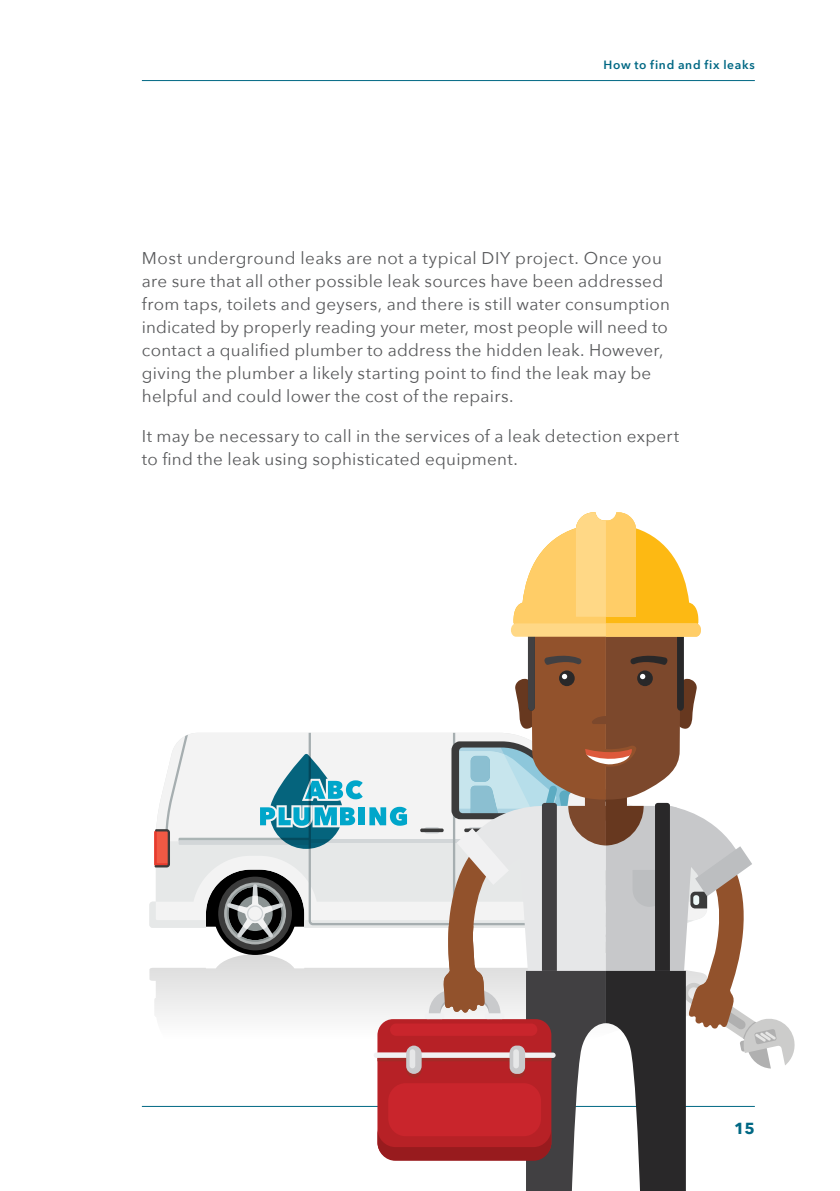
<style>
.page{position:relative;width:840px;height:1191px;background:#fff}
.page>*{position:absolute;margin:0;border:0;box-sizing:border-box;transform-origin:0 0}
.t1{font:17px/23px "Avenir Next";letter-spacing:.015em;color:#58595b}
.t2{font:700 16px "Avenir Next";color:#006884}
.t3{font:600 12px "Avenir Next";letter-spacing:.06em;color:#006884}
</style>
<div class="page">
<hr style="left:142px;top:80px;width:612px;height:1px;background:#006884">
<hr style="left:142px;top:1106px;width:612px;height:1px;background:#006884">
<svg style="left:149px;top:512px;width:646px;height:679px"></svg>
<p class="t3" style="left:603px;top:54px;width:153px">How to find and fix leaks</p>
<p class="t1" style="left:142px;top:245px;width:529px">Most underground leaks are not a typical DIY project. Once you are sure that all other possible leak sources have been addressed from taps, toilets and geysers, and there is still water consumption indicated by properly reading your meter, most people will need to contact a qualified plumber to address the hidden leak. However, giving the plumber a likely starting point to find the leak may be helpful and could lower the cost of the repairs.</p>
<p class="t1" style="left:142px;top:423px;width:538px">It may be necessary to call in the services of a leak detection expert to find the leak using sophisticated equipment.</p>
<p class="t2" style="left:733px;top:1114px;width:22px">15</p>
</div>
